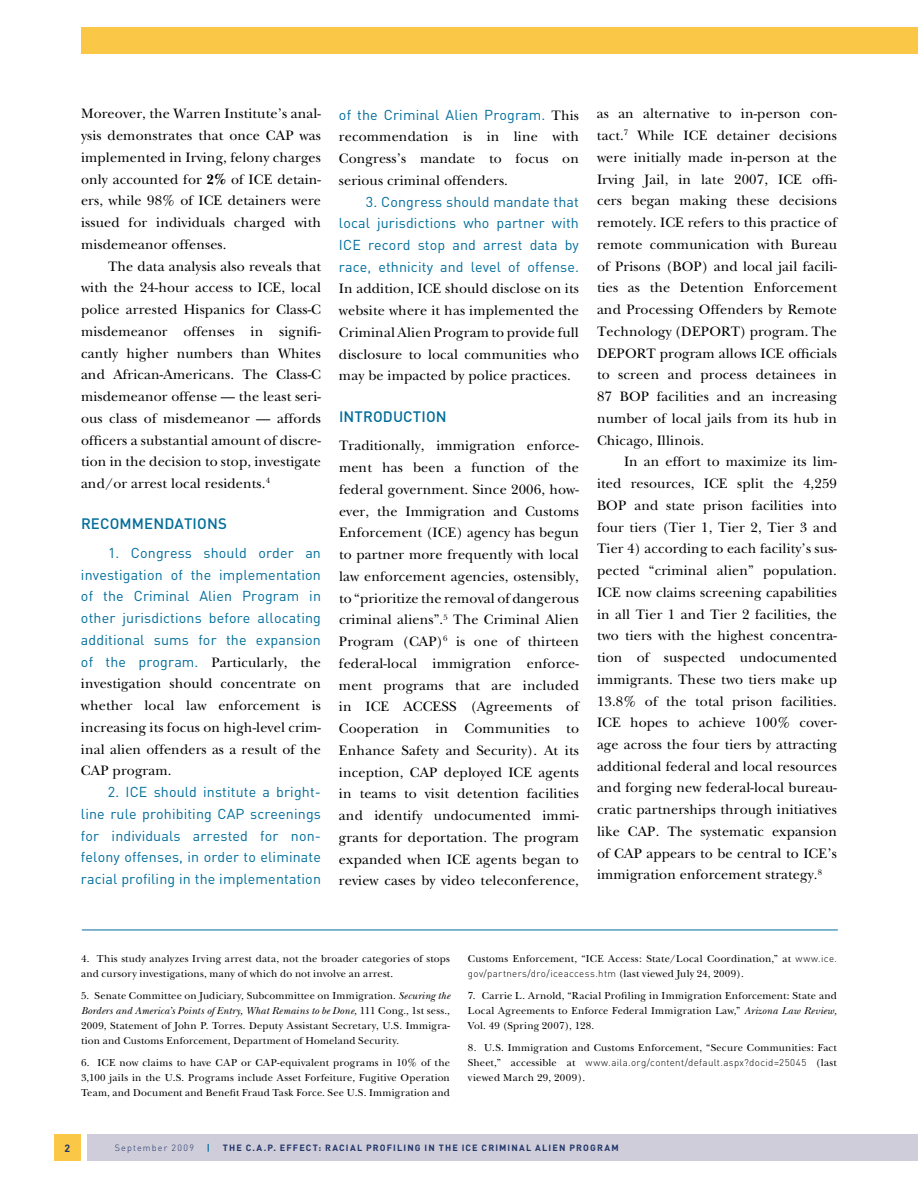
<style>
.page{position:relative;width:918px;height:1188px;background:#fff}
.page>*{position:absolute;margin:0;border:0;box-sizing:border-box;transform-origin:0 0}
.t1{font:500 15px "DIN";letter-spacing:.01em;color:#006d9b}
.t2{font:14.25px/21.8px "New Baskerville";letter-spacing:.01em;color:#000;text-align:justify}
.t3{font:14.25px/21.8px "DIN";letter-spacing:.01em;color:#006d9b;text-align:justify}
.t4{font:10.5px/15px "New Baskerville";letter-spacing:.02em;color:#000;text-align:justify}
.t5{font:700 10.5px "DIN";color:#213569}
.t6{font:300 9.75px "DIN";letter-spacing:.035em;color:#000}
.t7{font:700 9px "DIN";letter-spacing:.125em;color:#213569}
.t8{font:300 9px "DIN";letter-spacing:.13em;color:#213569}
.t9{font:700 9px "DIN";color:#006d9b}
.s1{font-weight:700}
.s2{font-family:"DIN";color:#006d9b}
.s3{font-family:"New Baskerville";color:#000}
.s4{font-style:italic}
.s5{font-family:"DIN";font-weight:300;font-size:9.75px}
.s6{font-family:"New Baskerville";font-weight:400;font-size:10.5px}
</style>
<div class="page">
<div style="left:54px;top:1134px;width:27px;height:27px;background:#fac747"></div>
<div style="left:88px;top:1134px;width:830px;height:27px;background:#cecdd9"></div>
<div style="left:81px;top:27px;width:837px;height:27px;background:#fac747"></div>
<hr style="left:82px;top:930px;width:756px;height:1px;background:#006d9b">
<p class="t2" style="left:81px;top:103px;width:242px">Moreover, the Warren Institute’s anal&shy;ysis demonstrates that once CAP was implemented in Irving, felony charges only accounted for <span class="s1">2%</span> of ICE detain&shy;ers, while 98% of ICE detainers were issued for individuals charged with misdemeanor offenses.</p>
<p class="t2" style="left:81px;top:255px;width:242px;text-indent:27px">The data analysis also reveals that with the 24-hour access to ICE, local police arrested Hispanics for Class-C misdemeanor offenses in signifi&shy;cantly higher numbers than Whites and African-Americans. The Class-C misdemeanor offense — the least seri&shy;ous class of misdemeanor — affords officers a substantial amount of discre&shy;tion in the decision to stop, investigate and/or arrest local residents.<sup>4</sup></p>
<p class="t1" style="left:81px;top:514px;width:146px">RECOMM ENDATIONS</p>
<p class="t3" style="left:81px;top:542px;width:242px;text-indent:27px">1. Congress should order an investigation of the implementation of the Criminal Alien Program in other jurisdictions before allocating additional sums for the expansion</p>
<p class="t2" style="left:81px;top:651px;width:242px"><span class="s2">of the program.</span> Particularly, the investigation should concentrate on whether local law enforcement is increasing its focus on high-level crim&shy;inal alien offenders as a result of the CAP program.</p>
<p class="t3" style="left:81px;top:781px;width:242px;text-indent:27px">2. ICE should institute a bright&shy;line rule prohibiting CAP screenings for individuals arrested for non&shy;felony offenses, in order to eliminate racial profiling in the implementation</p>
<p class="t3" style="left:339px;top:103px;width:241px">of the Criminal Alien Program. <span class="s3">This</span></p>
<p class="t2" style="left:339px;top:126px;width:241px">recommendation is in line with Congress’s mandate to focus on serious criminal offenders.</p>
<p class="t3" style="left:339px;top:190px;width:242px;text-indent:27px">3. Congress should mandate that local jurisdictions who partner with ICE record stop and arrest data by race, ethnicity and level of offense.</p>
<p class="t2" style="left:339px;top:278px;width:241px">In addition, ICE should disclose on its website where it has implemented the Criminal Alien Program to provide full disclosure to local communities who may be impacted by police practices.</p>
<p class="t1" style="left:339px;top:407px;width:10px">INTROD</p>
<p class="t1" style="left:393px;top:407px;width:20px">UCTION</p>
<p class="t2" style="left:339px;top:435px;width:242px">Traditionally, immigration enforce&shy;ment has been a function of the federal government. Since 2006, how&shy;ever, the Immigration and Customs Enforcement (ICE) agency has begun to partner more frequently with local law enforcement agencies, ostensibly, to “prioritize the removal of dangerous criminal aliens”.<sup>5</sup> The Criminal Alien Program (CAP)<sup>6</sup> is one of thirteen federal-local immigration enforce&shy;ment programs that are included in ICE ACCESS (Agreements of Cooperation in Communities to Enhance Safety and Security). At its inception, CAP deployed ICE agents in teams to visit detention facilities and identify undocumented immi&shy;grants for deportation. The program expanded when ICE agents began to review cases by video teleconference,</p>
<p class="t2" style="left:597px;top:103px;width:242px">as an alternative to in-person con&shy;tact.<sup>7</sup> While ICE detainer decisions were initially made in-person at the Irving Jail, in late 2007, ICE offi&shy;cers began making these decisions remotely. ICE refers to this practice of remote communication with Bureau of Prisons (BOP) and local jail facili&shy;ties as the Detention Enforcement and Processing Offenders by Remote Technology (DEPORT) program. The DEPORT program allows ICE officials to screen and process detainees in 87 BOP facilities and an increasing number of local jails from its hub in Chicago, Illinois.</p>
<p class="t2" style="left:597px;top:451px;width:242px;text-indent:27px">In an effort to maximize its lim&shy;ited resources, ICE split the 4,259<br>BOP and state prison facilities into four tiers (Tier 1, Tier 2, Tier 3 and Tier 4) according to each facility’s sus&shy;pected “criminal alien” population.<br>ICE now claims screening capabilities in all Tier 1 and Tier 2 facilities, the two tiers with the highest concentra&shy;tion of suspected undocumented immigrants. These two tiers make up 13.8% of the total prison facilities.<br>ICE hopes to achieve 100% cover&shy;age across the four tiers by attracting additional federal and local resources and forging new federal-local bureau&shy;cratic partnerships through initiatives like CAP. The systematic expansion of CAP appears to be central to ICE’s immigration enforcement strategy.<sup>8</sup></p>
<p class="t4" style="left:81px;top:952px;width:371px">4. This study analyzes Irving arrest data, not the broader categories of stops and cursory investigations, many of which do not involve an arrest.</p>
<p class="t4" style="left:81px;top:988px;width:371px">5. Senate Committee on Judiciary, Subcommittee on Immigration. <span class="s4">Securing the Borders and America’s Points of Entry, What Remains to be Done,</span> 111 Cong., 1st sess., 2009, Statement of John P. Torres. Deputy Assistant Secretary, U.S. Immigra&shy;tion and Customs Enforcement, Department of Homeland Security.</p>
<p class="t4" style="left:81px;top:1055px;width:371px">6. ICE now claims to have CAP or CAP-equivalent programs in 10% of the 3,100 jails in the U.S. Programs include Asset Forfeiture, Fugitive Operation Team, and Document and Benefit Fraud Task Force. See U.S. Immigration and</p>
<p class="t4" style="left:468px;top:952px;width:371px">Customs Enforcement, “ICE Access: State/Local Coordination,” at <span class="s5">www.ice.</span></p>
<p class="t6" style="left:468px;top:968px;width:277px">gov/partners/dro/iceaccess.htm <span class="s6">(last viewed July 24, 2009).</span></p>
<p class="t4" style="left:468px;top:988px;width:370px">7. Carrie L. Arnold, “Racial Profiling in Immigration Enforcement: State and Local Agreements to Enforce Federal Immigration Law,” <span class="s4">Arizona Law Review, </span>Vol. 49 (Spring 2007), 128.</p>
<p class="t4" style="left:468px;top:1040px;width:371px">8. U.S. Immigration and Customs Enforcement, “Secure Communities: Fact</p>
<p class="t6" style="left:468px;top:1056px;width:371px"><span class="s6">Sheet,” accessible at</span> www.aila.org/content/default.aspx?docid=25045 <span class="s6">(last</span></p>
<p class="t4" style="left:468px;top:1070px;width:119px">viewed March 29, 2009).</p>
<p class="t5" style="left:65px;top:1141px;width:7px">2</p>
<p class="t8" style="left:115px;top:1142px;width:81px">September 2009</p>
<p class="t9" style="left:207px;top:1142px;width:5px">|</p>
<p class="t7" style="left:223px;top:1142px;width:397px">THE C.A.P. EFFECT: RACIAL PROFILING IN THE ICE CRIMINAL ALIEN PROGRA M</p>
</div>
